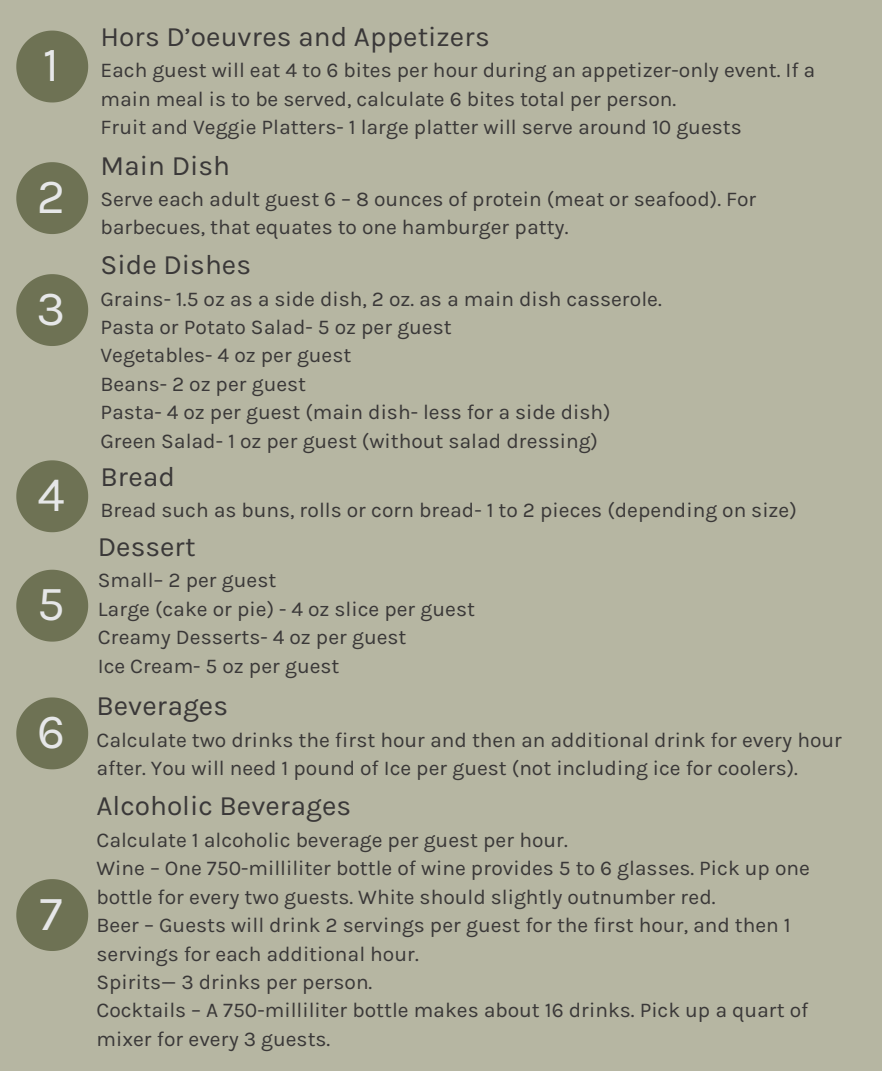
<style>
.page{position:relative;width:882px;height:1071px;background:#b6b6a2}
.page>*{position:absolute;margin:0;border:0;box-sizing:border-box;transform-origin:0 0}
.t1{font:49px "Karla";color:#e6e7e8}
.t2{font:28px "Karla";color:#3a3838}
.t3{font:21px/28.3px "Karla";color:#3a3838}
</style>
<div class="page">
<svg style="left:16px;top:31px;width:72px;height:71px"></svg>
<svg style="left:16px;top:162px;width:72px;height:72px"></svg>
<svg style="left:16px;top:274px;width:72px;height:72px"></svg>
<svg style="left:16px;top:460px;width:72px;height:72px"></svg>
<svg style="left:16px;top:570px;width:72px;height:72px"></svg>
<svg style="left:16px;top:697px;width:72px;height:72px"></svg>
<svg style="left:16px;top:879px;width:72px;height:72px"></svg>
<h1 class="t1" style="left:43px;top:36px;width:18px">1</h1>
<h1 class="t1" style="left:37px;top:168px;width:30px">2</h1>
<h1 class="t1" style="left:37px;top:280px;width:30px">3</h1>
<h1 class="t1" style="left:37px;top:466px;width:29px">4</h1>
<h1 class="t1" style="left:37px;top:575px;width:29px">5</h1>
<h1 class="t1" style="left:37px;top:703px;width:30px">6</h1>
<h1 class="t1" style="left:40px;top:885px;width:25px">7</h1>
<h2 class="t2" style="left:100px;top:20px;width:391px">Hors D’oeuvres and Appetizers</h2>
<p class="t3" style="left:100px;top:56px;width:716px">Each guest will eat 4 to 6 bites per hour during an appetizer-only event. If a main meal is to be served, calculate 6 bites total per person.<br>Fruit and Veggie Platters- 1 large platter will serve around 10 guests</p>
<h2 class="t2" style="left:100px;top:149px;width:131px">Main Dish</h2>
<p class="t3" style="left:100px;top:185px;width:658px">Serve each adult guest 6 – 8 ounces of protein (meat or seafood). For barbecues, that equates to one hamburger patty.</p>
<h2 class="t2" style="left:100px;top:248px;width:152px">Side Dishes</h2>
<p class="t3" style="left:100px;top:284px;width:563px">Grains- 1.5 oz as a side dish, 2 oz. as a main dish casserole.<br>Pasta or Potato Salad- 5 oz per guest<br>Vegetables- 4 oz per guest<br>Beans- 2 oz per guest<br>Pasta- 4 oz per guest (main dish- less for a side dish)<br>Green Salad- 1 oz per guest (without salad dressing)</p>
<h2 class="t2" style="left:100px;top:460px;width:76px">Bread</h2>
<p class="t3" style="left:100px;top:496px;width:698px">Bread such as buns, rolls or corn bread- 1 to 2 pieces (depending on size)</p>
<h2 class="t2" style="left:98px;top:530px;width:99px">Dessert</h2>
<p class="t3" style="left:98px;top:566px;width:379px">Small– 2 per guest<br>Large (cake or pie) - 4 oz slice per guest<br>Creamy Desserts- 4 oz per guest<br>Ice Cream- 5 oz per guest</p>
<h2 class="t2" style="left:97px;top:690px;width:133px">Beverages</h2>
<p class="t3" style="left:97px;top:726px;width:747px">Calculate two drinks the first hour and then an additional drink for every hour after. You will need 1 pound of Ice per guest (not including ice for coolers).</p>
<h2 class="t2" style="left:97px;top:790px;width:256px">Alcoholic Beverages</h2>
<p class="t3" style="left:97px;top:826px;width:715px">Calculate 1 alcoholic beverage per guest per hour.<br>Wine – One 750-milliliter bottle of wine provides 5 to 6 glasses. Pick up one bottle for every two guests. White should slightly outnumber red.<br>Beer – Guests will drink 2 servings per guest for the first hour, and then 1 servings for each additional hour.<br>Spirits— 3 drinks per person.<br>Cocktails – A 750-milliliter bottle makes about 16 drinks. Pick up a quart of mixer for every 3 guests.</p>
</div>
